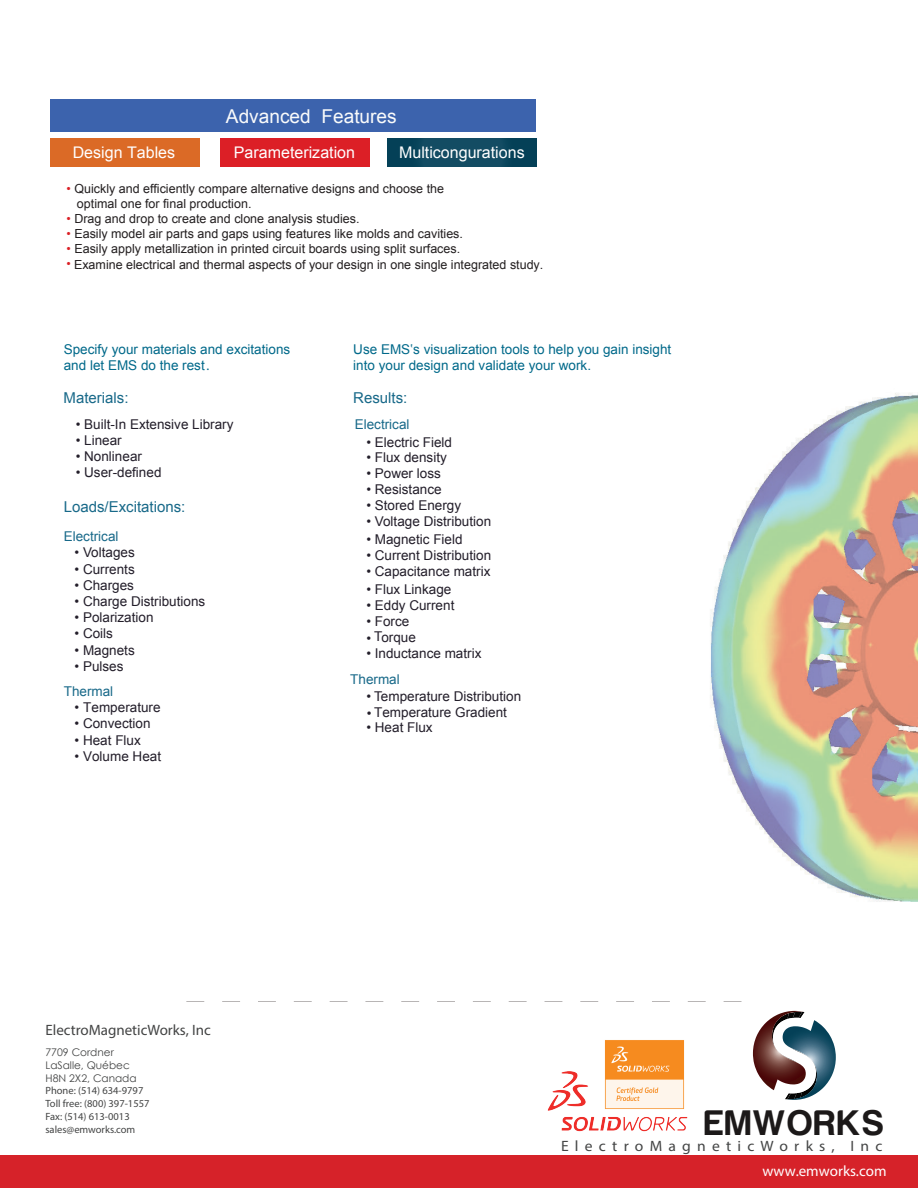
<style>
.page{position:relative;width:918px;height:1188px;background:#fff}
.page>*{position:absolute;margin:0;border:0;box-sizing:border-box;transform-origin:0 0}
.t1{font:700 36.75px "Harabara";letter-spacing:.05em;color:#1c1919}
.t2{font:19.05px "Arial";color:#fafbfb}
.t3{font:16.05px "Arial";color:#fff}
.t4{font:15px "Arial";color:#186989}
.t5{font:15px "Myriad Pro";letter-spacing:.4em;color:#434444;scale:1.04 1}
.t6{font:15px "Myriad Pro";color:#434444}
.t7{font:15px "Myriad Pro";color:#fff}
.t8{font:13.5px "Arial";color:#231e2a}
.t9{font:13.5px/16.2px "Arial";color:#01698a}
.t10{font:13.5px "Arial";color:#186989}
.t11{font:12.45px/15px "Arial";color:#231f20}
.t12{font:10.5px/12.6px "Myriad Pro";color:#434444}
.t13{font:10.5px/12.6px "Century Gothic";color:#434444}
.s1{color:#db2127}
.s2{font-family:"Myriad Pro"}
</style>
<div class="page">
<img style="left:710px;top:393px;width:208px;height:509px">
<div style="left:50px;top:100px;width:486px;height:32px;background:#3c63ad"></div>
<div style="left:50px;top:138px;width:150px;height:29px;background:#db6a26"></div>
<div style="left:221px;top:138px;width:149px;height:29px;background:#dc1f26"></div>
<div style="left:387px;top:138px;width:149px;height:29px;background:linear-gradient(to right,#0d475e,#0d485f)"></div>
<img style="left:186px;top:1001px;width:556px;height:1px">
<div style="left:0;top:1156px;width:918px;height:32px;background:#d62229"></div>
<svg style="left:753px;top:1011px;width:83px;height:89px"></svg>
<img style="left:547px;top:1071px;width:141px;height:61px">
<img style="left:597px;top:1040px;width:91px;height:76px">
<h2 class="t2" style="left:226px;top:103px;width:172px">Advanced Features</h2>
<p class="t3" style="left:234px;top:142px;width:123px">Parameterization</p>
<p class="t3" style="left:399px;top:142px;width:127px">Multicongurations</p>
<p class="t3" style="left:73px;top:142px;width:104px">Design Tables</p>
<p class="t11" style="left:77px;top:181px;width:369px;text-indent:-10px"><span class="s1">•</span> Quickly and efficiently compare alternative designs and choose the optimal one for final production.</p>
<p class="t11" style="left:67px;top:211px;width:294px"><span class="s1">•</span> Drag and drop to create and clone analysis studies.</p>
<p class="t11" style="left:67px;top:226px;width:398px"><span class="s1">•</span> Easily model air parts and gaps using features like molds and cavities.</p>
<p class="t11" style="left:67px;top:241px;width:395px"><span class="s1">•</span> Easily apply metallization in printed circuit boards using split surfaces.</p>
<p class="t11" style="left:67px;top:257px;width:478px"><span class="s1">•</span> Examine electrical and thermal aspects of your design in one single integrated study.</p>
<p class="t9" style="left:64px;top:341px;width:228px">Specify your materials and excitations and let EMS do the rest<span class="s2">.</span></p>
<p class="t9" style="left:353px;top:341px;width:320px">Use EMS‛s visualization tools to help you gain insight into your design and validate your work.</p>
<p class="t4" style="left:64px;top:387px;width:67px">Materials:</p>
<p class="t4" style="left:353px;top:387px;width:56px">Results:</p>
<p class="t8" style="left:76px;top:415px;width:159px">• Built-In Extensive Library</p>
<p class="t8" style="left:76px;top:431px;width:47px">• Linear</p>
<p class="t8" style="left:76px;top:447px;width:68px">• Nonlinear</p>
<p class="t8" style="left:76px;top:463px;width:87px">• User-defined</p>
<p class="t4" style="left:64px;top:497px;width:123px">Loads/Excitations:</p>
<p class="t10" style="left:64px;top:527px;width:56px">Electrical</p>
<p class="t8" style="left:75px;top:543px;width:62px">• Voltages</p>
<p class="t8" style="left:75px;top:559px;width:62px">• Currents</p>
<p class="t8" style="left:75px;top:576px;width:61px">• Charges</p>
<p class="t8" style="left:75px;top:592px;width:132px">• Charge Distributions</p>
<p class="t8" style="left:75px;top:608px;width:81px">• Polarization</p>
<p class="t8" style="left:75px;top:624px;width:40px">• Coils</p>
<p class="t8" style="left:75px;top:640px;width:62px">• Magnets</p>
<p class="t8" style="left:75px;top:657px;width:50px">• Pulses</p>
<p class="t10" style="left:64px;top:682px;width:51px">Thermal</p>
<p class="t8" style="left:75px;top:698px;width:88px">• Temperature</p>
<p class="t8" style="left:75px;top:714px;width:78px">• Convection</p>
<p class="t8" style="left:75px;top:731px;width:68px">• Heat Flux</p>
<p class="t8" style="left:75px;top:747px;width:88px">• Volume Heat</p>
<p class="t6" style="left:46px;top:1021px;width:167px">ElectroMagneticWorks, Inc</p>
<p class="t13" style="left:46px;top:1046px;width:93px">7709 Cordner<br>LaSalle, Québec<br>H8N 2X2, Canada</p>
<p class="t12" style="left:46px;top:1097px;width:106px">Toll free: (800) 397-1557</p>
<p class="t12" style="left:46px;top:1084px;width:99px">Phone: (514) 634-9797</p>
<p class="t12" style="left:46px;top:1110px;width:91px">Fax: (514) 613-0013 sales@emworks.com</p>
<p class="t10" style="left:355px;top:415px;width:56px">Electrical</p>
<p class="t8" style="left:366px;top:433px;width:87px">• Electric Field</p>
<p class="t8" style="left:366px;top:448px;width:82px">• Flux density</p>
<p class="t8" style="left:366px;top:464px;width:76px">• Power loss</p>
<p class="t8" style="left:366px;top:480px;width:77px">• Resistance</p>
<p class="t8" style="left:366px;top:496px;width:96px">• Stored Energy</p>
<p class="t8" style="left:366px;top:512px;width:126px">• Voltage Distribution</p>
<p class="t8" style="left:366px;top:530px;width:98px">• Magnetic Field</p>
<p class="t8" style="left:366px;top:546px;width:126px">• Current Distribution</p>
<p class="t8" style="left:366px;top:562px;width:126px">• Capacitance matrix</p>
<p class="t8" style="left:366px;top:580px;width:87px">• Flux Linkage</p>
<p class="t8" style="left:366px;top:596px;width:90px">• Eddy Current</p>
<p class="t8" style="left:366px;top:612px;width:44px">• Force</p>
<p class="t8" style="left:366px;top:628px;width:51px">• Torque</p>
<p class="t8" style="left:366px;top:644px;width:117px">• Inductance matrix</p>
<p class="t10" style="left:350px;top:670px;width:51px">Thermal</p>
<p class="t8" style="left:366px;top:687px;width:156px">• Temperature Distribution</p>
<p class="t8" style="left:367px;top:703px;width:142px">• Temperature Gradient</p>
<p class="t8" style="left:366px;top:718px;width:68px">• Heat Flux</p>
<h1 class="t1" style="left:705px;top:1104px;width:181px">EMWORKS</h1>
<p class="t5" style="left:561px;top:1137px;width:311px">ElectroMagneticWorks, Inc</p>
<p class="t7" style="left:763px;top:1161px;width:125px">www.emworks.com</p>
<p class="t7" style="left:765px;top:1161px;width:24px">ww</p>
</div>
